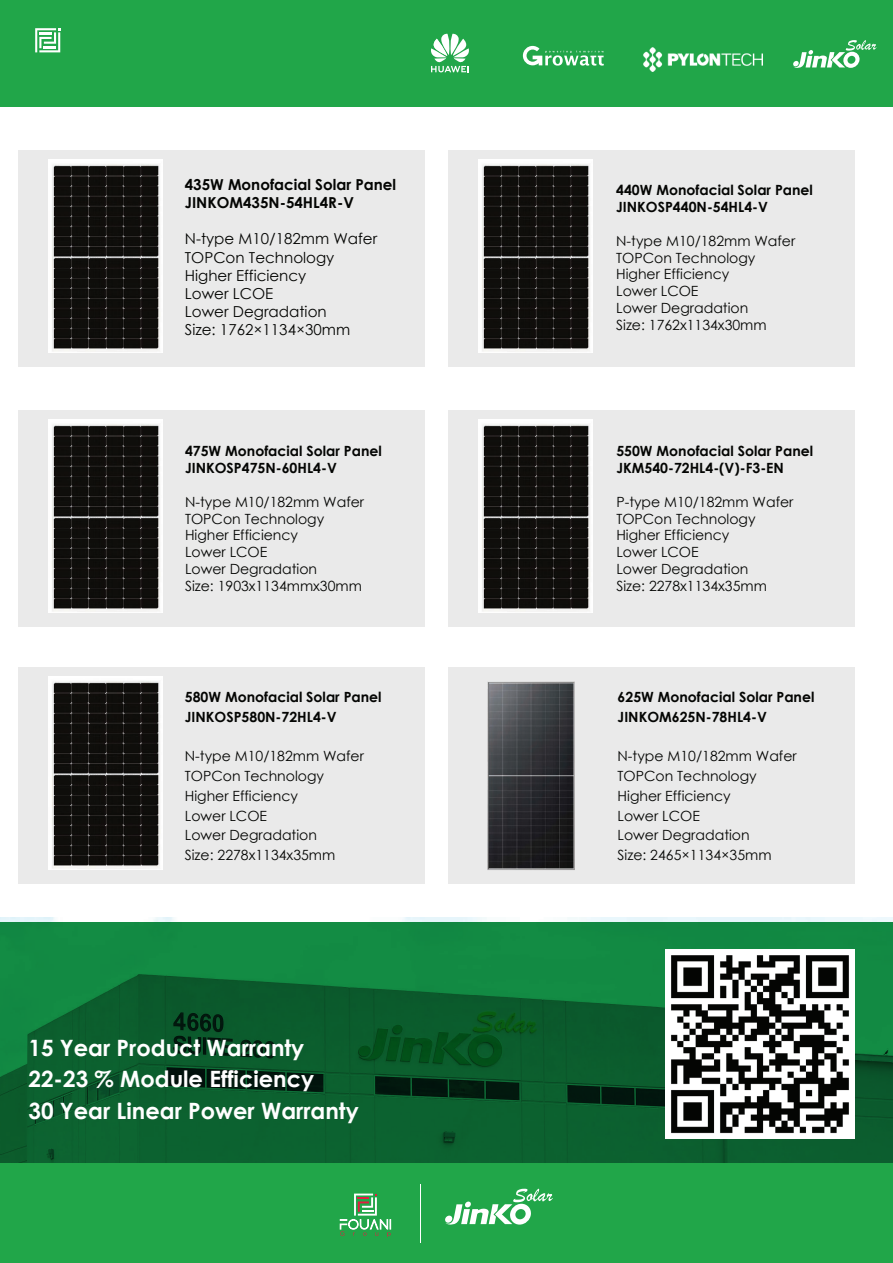
<style>
.page{position:relative;width:893px;height:1263px;background:#fff}
.page>*{position:absolute;margin:0;border:0;box-sizing:border-box;transform-origin:0 0}
.t1{font:700 22.5px/31.5px "Century Gothic";color:#fff}
.t2{font:15.15px/18.1px "Century Gothic";color:#040503}
.t3{font:700 15.15px/18.1px "Century Gothic";color:#040503}
.t4{font:14.1px/16.8px "Century Gothic";color:#040503}
.t5{font:700 14.1px/16.8px "Century Gothic";color:#040503}
</style>
<div class="page">
<div style="left:0;top:0;width:893px;height:106px;background:#21a649"></div>
<svg style="left:35px;top:28px;width:25px;height:24px"></svg>
<svg style="left:523px;top:46px;width:81px;height:20px"></svg>
<svg style="left:793px;top:40px;width:83px;height:28px"></svg>
<svg style="left:431px;top:34px;width:38px;height:38px"></svg>
<img style="left:644px;top:48px;width:118px;height:24px">
<svg style="left:0;top:922px;width:893px;height:241px;background:#0d6832"></svg>
<img style="left:665px;top:949px;width:190px;height:190px">
<div style="left:18px;top:150px;width:407px;height:217px;background:#eaeaea"></div>
<img style="left:48px;top:159px;width:114px;height:194px">
<div style="left:448px;top:150px;width:407px;height:217px;background:#eaeaea"></div>
<img style="left:478px;top:159px;width:114px;height:194px">
<div style="left:18px;top:410px;width:407px;height:216px;background:#eaeaea"></div>
<img style="left:48px;top:419px;width:114px;height:194px">
<div style="left:448px;top:410px;width:407px;height:216px;background:#eaeaea"></div>
<img style="left:478px;top:419px;width:114px;height:194px">
<div style="left:18px;top:667px;width:407px;height:216px;background:#eaeaea"></div>
<img style="left:48px;top:676px;width:114px;height:194px">
<div style="left:448px;top:667px;width:407px;height:216px;background:#eaeaea"></div>
<img style="left:487px;top:681px;width:88px;height:189px">
<div style="left:0;top:1163px;width:893px;height:100px;background:#21a649"></div>
<svg style="left:340px;top:1193px;width:51px;height:44px"></svg>
<hr style="left:420px;top:1184px;width:1px;height:59px;background:#fff">
<svg style="left:445px;top:1189px;width:108px;height:36px"></svg>
<p class="t3" style="left:185px;top:175px;width:213px">435W Monofacial Solar Panel<br>JINKOM435N-54HL4R-V</p>
<p class="t2" style="left:185px;top:230px;width:194px">N-type M10/182mm Wafer<br>TOPCon Technology<br>Higher Efficiency<br>Lower LCOE<br>Lower Degradation<br>Size: 1762×1134×30mm</p>
<p class="t5" style="left:185px;top:442px;width:198px">475W Monofacial Solar Panel<br>JINKOSP475N-60HL4-V</p>
<p class="t4" style="left:185px;top:493px;width:181px">N-type M10/182mm Wafer<br>TOPCon Technology<br>Higher Efficiency<br>Lower LCOE<br>Lower Degradation<br>Size: 1903x1134mmx30mm</p>
<p class="t5" style="left:185px;top:686px;width:198px;line-height:19.8px">580W Monofacial Solar Panel<br>JINKOSP580N-72HL4-V</p>
<p class="t4" style="left:185px;top:746px;width:181px;line-height:19.8px">N-type M10/182mm Wafer<br>TOPCon Technology<br>Higher Efficiency<br>Lower LCOE<br>Lower Degradation<br>Size: 2278x1134x35mm</p>
<h1 class="t1" style="left:28px;top:1031px;width:332px">15 Year Product Warranty<br>22-23 % Module Efficiency<br>30 Year Linear Power Warranty</h1>
<p class="t5" style="left:616px;top:181px;width:198px">440W Monofacial Solar Panel<br>JINKOSP440N-54HL4-V</p>
<p class="t4" style="left:616px;top:232px;width:181px">N-type M10/182mm Wafer<br>TOPCon Technology<br>Higher Efficiency<br>Lower LCOE<br>Lower Degradation<br>Size: 1762x1134x30mm</p>
<p class="t5" style="left:616px;top:442px;width:198px">550W Monofacial Solar Panel<br>JKM540-72HL4-(V)-F3-EN</p>
<p class="t4" style="left:616px;top:493px;width:179px">P-type M10/182mm Wafer<br>TOPCon Technology<br>Higher Efficiency<br>Lower LCOE<br>Lower Degradation<br>Size: 2278x1134x35mm</p>
<p class="t5" style="left:618px;top:686px;width:198px;line-height:19.8px">625W Monofacial Solar Panel<br>JINKOM625N-78HL4-V</p>
<p class="t4" style="left:618px;top:746px;width:181px;line-height:19.8px">N-type M10/182mm Wafer<br>TOPCon Technology<br>Higher Efficiency<br>Lower LCOE<br>Lower Degradation<br>Size: 2465×1134×35mm</p>
</div>
